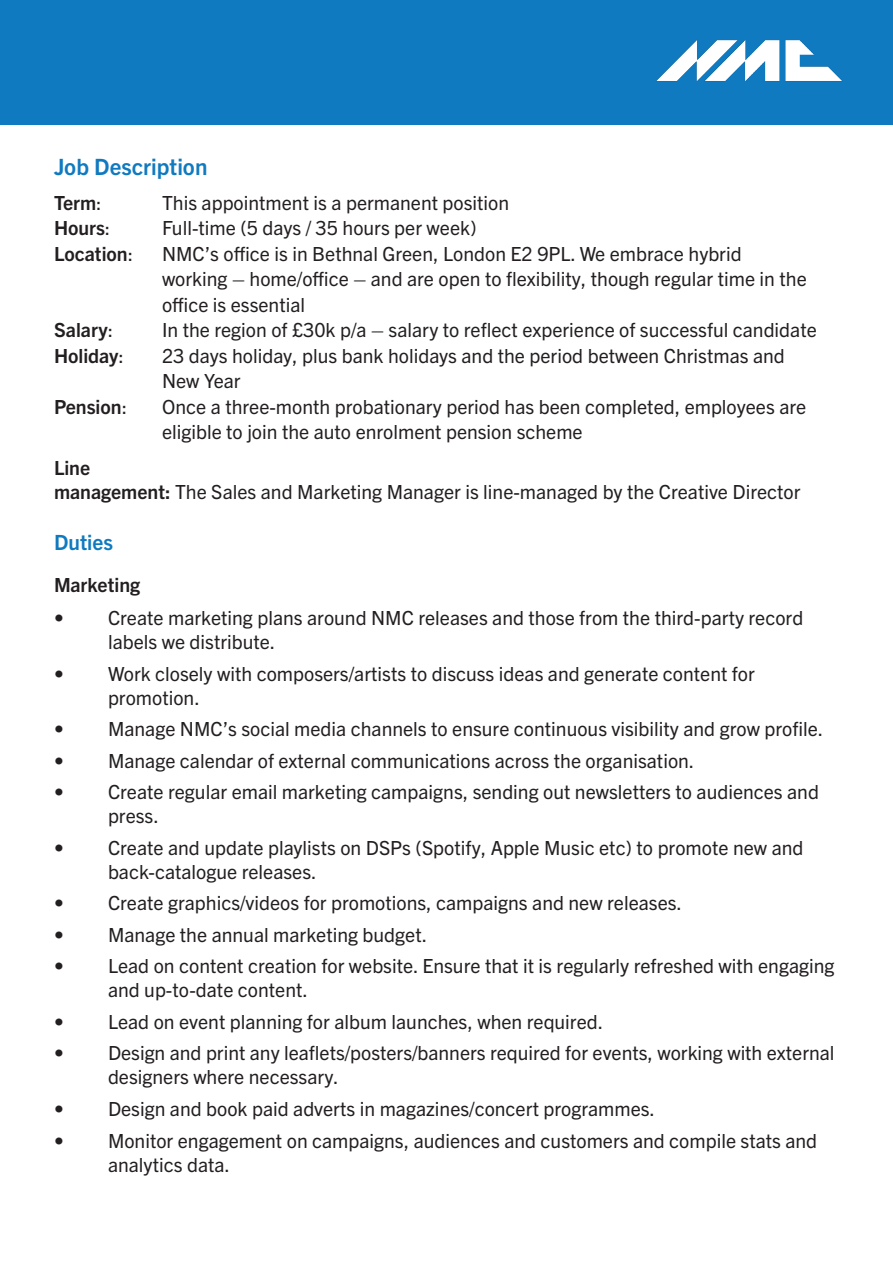
<style>
.page{position:relative;width:893px;height:1263px;background:#fff}
.page>*{position:absolute;margin:0;border:0;box-sizing:border-box;transform-origin:0 0}
.t1{font:700 22.5px "Trade Gothic Next LT Pro";color:#107ac0}
.t2{font:700 21px "Trade Gothic Next LT Pro";color:#107ac0}
.t3{font:19.5px/24px "Trade Gothic Next LT Pro";color:#231f20}
.t4{font:700 19.5px "Trade Gothic Next LT Pro";color:#231f20}
.s1{font-weight:400}
.s2{font-weight:700}
</style>
<div class="page">
<div style="left:0;top:0;width:893px;height:124px;background:#107ac0"></div>
<img style="left:656px;top:40px;width:186px;height:42px">
<p class="t1" style="left:54px;top:152px;width:155px">Job Description</p>
<p class="t4" style="left:54px;top:189px;width:49px">Term<span class="s1">:</span></p>
<p class="t3" style="left:162px;top:189px;width:349px">This appointment is a permanent position</p>
<p class="t4" style="left:54px;top:215px;width:58px">Hours<span class="s1">:</span></p>
<p class="t3" style="left:162px;top:215px;width:316px">Full-time (5 days / 35 hours per week)</p>
<p class="t4" style="left:54px;top:240px;width:81px">Location<span class="s1">:</span></p>
<p class="t3" style="left:162px;top:240px;width:646px;line-height:25.5px">NMC’s office is in Bethnal Green, London E2 9PL. We embrace hybrid working – home/office – and are open to flexibility, though regular time in the office is essential</p>
<p class="t4" style="left:54px;top:317px;width:61px">Salary<span class="s1">:</span></p>
<p class="t3" style="left:162px;top:317px;width:656px">In the region of £30k p/a – salary to reflect experience of successful candidate</p>
<p class="t4" style="left:54px;top:342px;width:72px">Holiday<span class="s1">:</span></p>
<p class="t3" style="left:162px;top:342px;width:624px;line-height:25.5px">23 days holiday, plus bank holidays and the period between Christmas and<br>New Year</p>
<p class="t4" style="left:54px;top:393px;width:75px">Pension<span class="s1">:</span></p>
<p class="t3" style="left:162px;top:393px;width:646px;line-height:25.5px">Once a three-month probationary period has been completed, employees are eligible to join the auto enrolment pension scheme</p>
<p class="t4" style="left:54px;top:455px;width:38px">Line</p>
<p class="t3" style="left:54px;top:479px;width:748px"><span class="s2">management:</span> The Sales and Marketing Manager is line-managed by the Creative Director</p>
<p class="t2" style="left:54px;top:528px;width:61px">Duties</p>
<p class="t4" style="left:54px;top:572px;width:88px">Marketing</p>
<p class="t3" style="left:108px;top:605px;width:697px;text-indent:-54px">• Create marketing plans around NMC releases and those from the third-party record labels we distribute.</p>
<p class="t3" style="left:108px;top:660px;width:648px;text-indent:-54px">• Work closely with composers/artists to discuss ideas and generate content for promotion.</p>
<p class="t3" style="left:54px;top:716px;width:771px">• Manage NMC’s social media channels to ensure continuous visibility and grow profile.</p>
<p class="t3" style="left:54px;top:747px;width:642px">• Manage calendar of external communications across the organisation.</p>
<p class="t3" style="left:108px;top:779px;width:712px;text-indent:-54px">• Create regular email marketing campaigns, sending out newsletters to audiences and press.</p>
<p class="t3" style="left:108px;top:834px;width:697px;text-indent:-54px">• Create and update playlists on DSPs (Spotify, Apple Music etc) to promote new and back-catalogue releases.</p>
<p class="t3" style="left:54px;top:890px;width:629px">• Create graphics/videos for promotions, campaigns and new releases.</p>
<p class="t3" style="left:54px;top:921px;width:375px">• Manage the annual marketing budget.</p>
<p class="t3" style="left:108px;top:953px;width:728px;text-indent:-54px">• Lead on content creation for website. Ensure that it is regularly refreshed with engaging and up-to-date content.</p>
<p class="t3" style="left:54px;top:1008px;width:551px">• Lead on event planning for album launches, when required.</p>
<p class="t3" style="left:108px;top:1040px;width:728px;text-indent:-54px">• Design and print any leaflets/posters/banners required for events, working with external designers where necessary.</p>
<p class="t3" style="left:54px;top:1095px;width:603px">• Design and book paid adverts in magazines/concert programmes.</p>
<p class="t3" style="left:108px;top:1127px;width:711px;text-indent:-54px">• Monitor engagement on campaigns, audiences and customers and compile stats and analytics data.</p>
</div>
